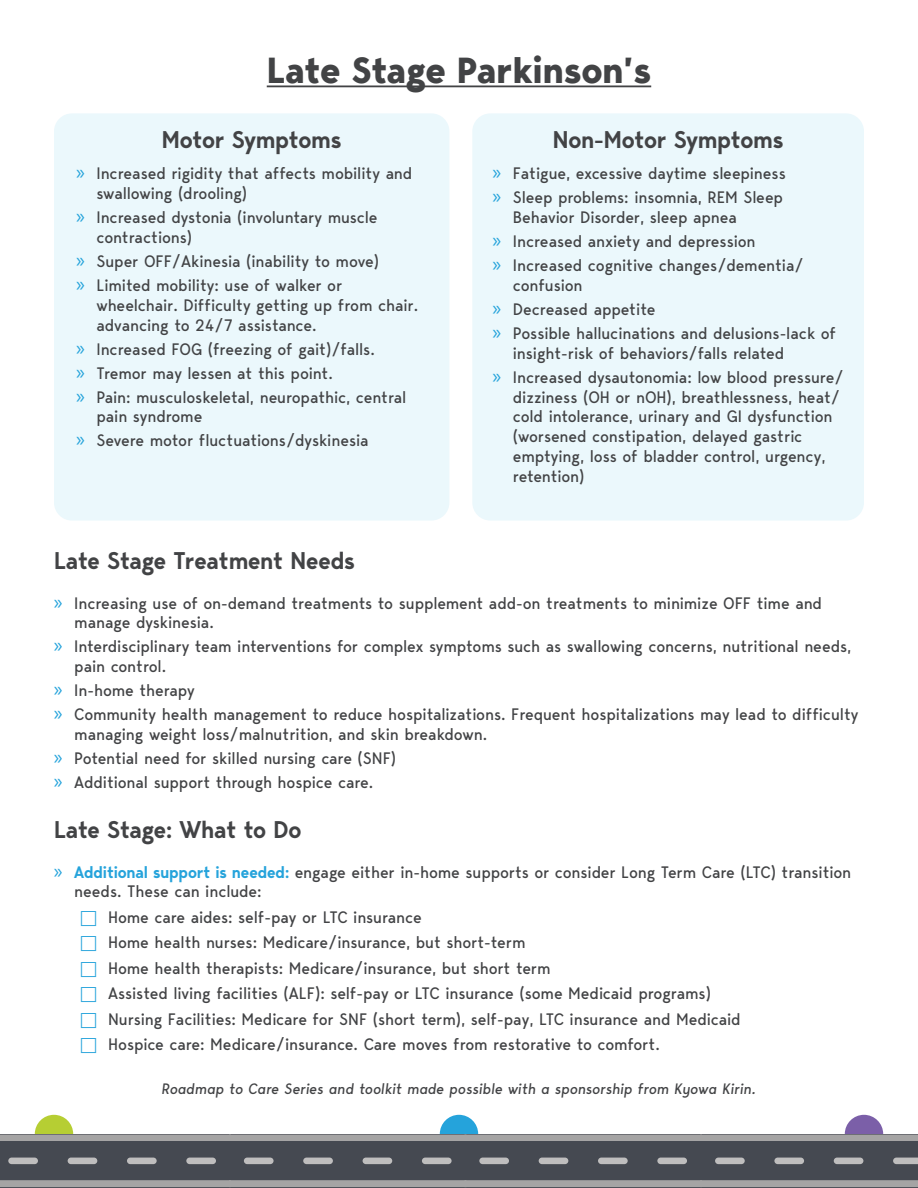
<style>
.page{position:relative;width:918px;height:1188px;background:#fff}
.page>*{position:absolute;margin:0;border:0;box-sizing:border-box;transform-origin:0 0}
.t1{font:700 36px "Bergen Text";letter-spacing:-.01em;color:#424345}
.t2{font:600 24px "Bergen Text";letter-spacing:-.01em;color:#424345}
.t3{font:16.5px/24px "Bergen Text";letter-spacing:-.01em;color:#424345}
.t4{font:italic 15px "Bergen Text";letter-spacing:-.01em;color:#424345}
.s1{font-family:"Myriad Pro";font-size:21px;color:#25a3db}
.s2{font-weight:600;color:#25a3db}
</style>
<div class="page">
<hr style="left:267px;top:85px;width:384px;height:2px;background:#424345">
<div style="left:54px;top:113px;width:395px;height:408px;background:#ebf8fc;border-radius:18px"></div>
<div style="left:472px;top:113px;width:392px;height:408px;background:#ebf8fc;border-radius:18px"></div>
<div style="left:35px;top:1115px;width:38px;height:38px;background:#b6ce33;border-radius:50%"></div>
<div style="left:440px;top:1115px;width:38px;height:38px;background:#25a3db;border-radius:50%"></div>
<div style="left:845px;top:1115px;width:38px;height:38px;background:#7b5fa8;border-radius:50%"></div>
<svg style="left:0;top:1134px;width:918px;height:54px;background:#5f6167"></svg>
<svg style="left:0;top:1135px;width:918px;height:52px;background:#64666c"></svg>
<h1 class="t1" style="left:267px;top:45px;width:386px">Late Stage Parkinson’s</h1>
<h2 class="t2" style="left:162px;top:122px;width:181px">Motor Symptoms</h2>
<p class="t3" style="left:96px;top:163px;width:318px;line-height:19.8px;text-indent:-20px"><span class="s1">»</span> Increased rigidity that affects mobility and swallowing (drooling)</p>
<p class="t3" style="left:96px;top:207px;width:283px;line-height:19.8px;text-indent:-20px"><span class="s1">»</span> Increased dystonia (involuntary muscle contractions)</p>
<p class="t3" style="left:76px;top:249px;width:304px"><span class="s1">»</span> Super OFF/Akinesia (inability to move) <span class="s1">»</span> Limited mobility: use of walker or</p>
<p class="t3" style="left:96px;top:295px;width:323px;line-height:19.8px">wheelchair. Difficulty getting up from chair. advancing to 24/7 assistance.</p>
<p class="t3" style="left:76px;top:336px;width:332px"><span class="s1">»</span> Increased FOG (freezing of gait)/falls.<br><span class="s1">»</span> Tremor may lessen at this point.<br><span class="s1">»</span> Pain: musculoskeletal, neuropathic, central</p>
<p class="t3" style="left:76px;top:404px;width:294px;text-indent:20px">pain syndrome<br><span class="s1">»</span> Severe motor fluctuations/dyskinesia</p>
<h2 class="t2" style="left:553px;top:122px;width:232px">Non-Motor Symptoms</h2>
<p class="t3" style="left:493px;top:161px;width:295px"><span class="s1">»</span> Fatigue, excessive daytime sleepiness <span class="s1">»</span> Sleep problems: insomnia, REM Sleep</p>
<p class="t3" style="left:493px;top:205px;width:313px;text-indent:20px">Behavior Disorder, sleep apnea<br><span class="s1">»</span> Increased anxiety and depression<br><span class="s1">»</span> Increased cognitive changes/dementia/</p>
<p class="t3" style="left:493px;top:273px;width:345px;text-indent:20px">confusion<br><span class="s1">»</span> Decreased appetite<br><span class="s1">»</span> Possible hallucinations and delusions-lack of</p>
<p class="t3" style="left:493px;top:341px;width:352px;text-indent:20px">insight-risk of behaviors/falls related<br><span class="s1">»</span> Increased dysautonomia: low blood pressure/</p>
<p class="t3" style="left:513px;top:387px;width:329px;line-height:19.8px">dizziness (OH or nOH), breathlessness, heat/ cold intolerance, urinary and GI dysfunction (worsened constipation, delayed gastric emptying, loss of bladder control, urgency, retention)</p>
<h2 class="t2" style="left:54px;top:544px;width:303px">Late Stage Treatment Needs</h2>
<p class="t3" style="left:74px;top:593px;width:749px;line-height:19.8px;text-indent:-20px"><span class="s1">»</span> Increasing use of on-demand treatments to supplement add-on treatments to minimize OFF time and manage dyskinesia.</p>
<p class="t3" style="left:74px;top:636px;width:779px;line-height:19.8px;text-indent:-20px"><span class="s1">»</span> Interdisciplinary team interventions for complex symptoms such as swallowing concerns, nutritional needs, pain control.</p>
<p class="t3" style="left:54px;top:678px;width:806px"><span class="s1">»</span> In-home therapy<br><span class="s1">»</span> Community health management to reduce hospitalizations. Frequent hospitalizations may lead to difficulty</p>
<p class="t3" style="left:54px;top:722px;width:435px;text-indent:20px">managing weight loss/malnutrition, and skin breakdown. <span class="s1">»</span> Potential need for skilled nursing care (SNF)<br><span class="s1">»</span> Additional support through hospice care.</p>
<h2 class="t2" style="left:54px;top:813px;width:249px">Late Stage: What to Do</h2>
<p class="t3" style="left:74px;top:862px;width:778px;line-height:19.8px;text-indent:-20px"><span class="s1">»</span> <span class="s2">Additional support is needed:</span> engage either in-home supports or consider Long Term Care (LTC) transition needs. These can include:</p>
<p class="t3" style="left:108px;top:904px;width:634px;line-height:25.5px">Home care aides: self-pay or LTC insurance<br>Home health nurses: Medicare/insurance, but short-term<br>Home health therapists: Medicare/insurance, but short term<br>Assisted living facilities (ALF): self-pay or LTC insurance (some Medicaid programs)<br>Nursing Facilities: Medicare for SNF (short term), self-pay, LTC insurance and Medicaid Hospice care: Medicare/insurance. Care moves from restorative to comfort.</p>
<p class="t4" style="left:162px;top:1079px;width:596px">Roadmap to Care Series and toolkit made possible with a sponsorship from Kyowa Kirin.</p>
</div>
